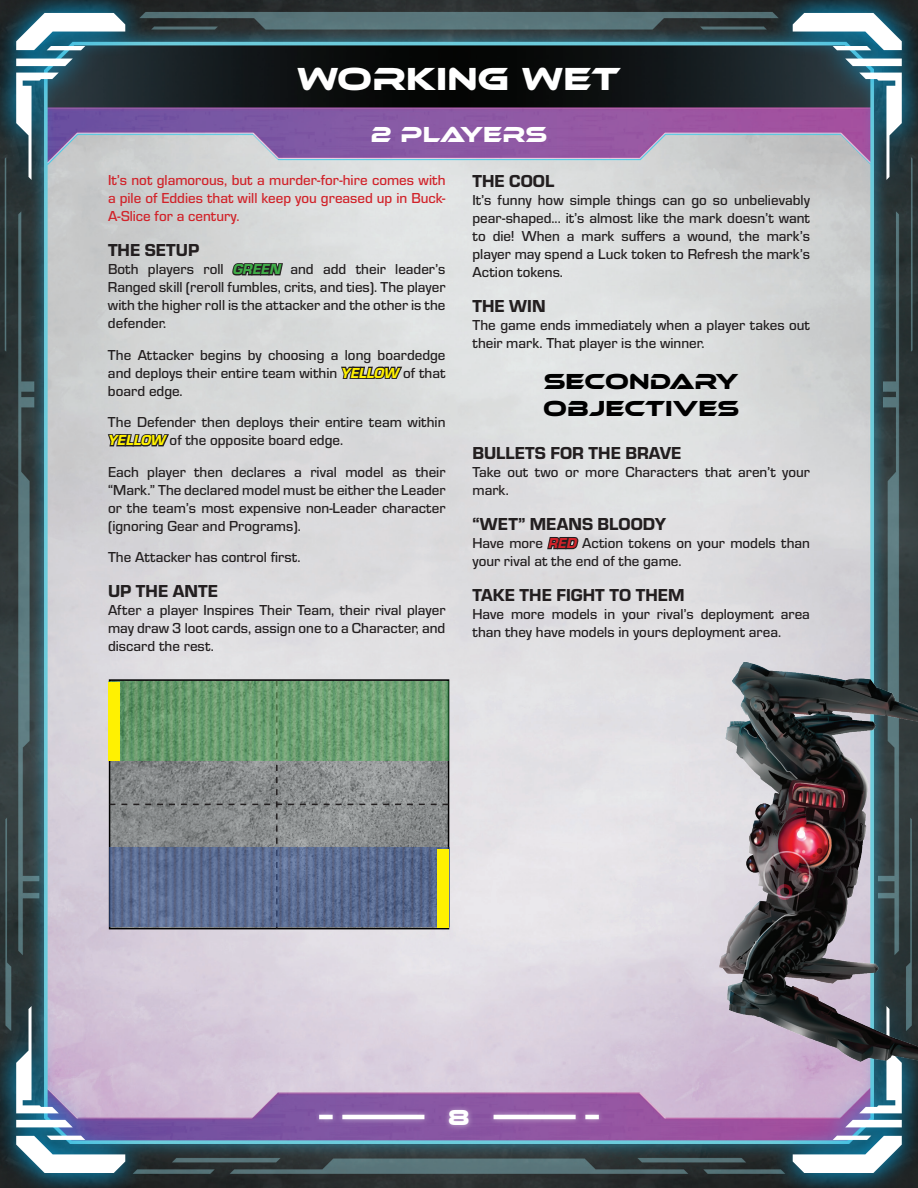
<style>
.page{position:relative;width:918px;height:1188px;background:#fff}
.page>*{position:absolute;margin:0;border:0;box-sizing:border-box;transform-origin:0 0}
.t1{font:33px "Ethnocentric Rg";color:#fff}
.t2{font:22.5px/27px "Ethnocentric Rg";color:#000}
.t3{font:22.5px "Ethnocentric Rg";color:#fff}
.t4{font:18px "Eurostile Hea";color:#231f20}
.t5{font:500 15px/18px "Eurostile";color:#231f20;text-align:justify}
.t6{font:500 15px/18px "Eurostile";color:#d1232a;text-align:justify}
.s1{font-family:"Eurostile Hea Ita";font-weight:400}
</style>
<div class="page">
<img style="left:0;top:0;width:918px;height:1188px">
<svg style="left:0;top:0;width:149px;height:201px;background:#53626b"></svg>
<svg style="left:16px;top:13px;width:109px;height:167px"></svg>
<svg style="left:769px;top:0;width:149px;height:201px;background:#55616a"></svg>
<svg style="left:793px;top:13px;width:109px;height:167px"></svg>
<svg style="left:0;top:985px;width:149px;height:203px;background:#6b7283"></svg>
<svg style="left:16px;top:1006px;width:109px;height:167px"></svg>
<svg style="left:769px;top:1062px;width:149px;height:126px;background:#4b5467"></svg>
<svg style="left:793px;top:1062px;width:109px;height:111px"></svg>
<div style="left:313px;top:1109px;width:292px;height:16px;background:#fff;opacity:.5"></div>
<hr style="left:342px;top:1115px;width:82px;height:4px;background:#fff">
<hr style="left:319px;top:1115px;width:14px;height:4px;background:#fff">
<hr style="left:494px;top:1115px;width:82px;height:4px;background:#fff">
<hr style="left:585px;top:1115px;width:14px;height:4px;background:#fff">
<div style="left:443px;top:1104px;width:31px;height:27px;background:#fff;opacity:.5"></div>
<svg style="left:110px;top:680px;width:339px;height:249px;background:#848888"></svg>
<img style="left:119px;top:682px;width:330px;height:79px">
<img style="left:109px;top:848px;width:340px;height:79px">
<div style="left:438px;top:849px;width:11px;height:79px;background:#fff101"></div>
<div style="left:108px;top:682px;width:11px;height:79px;background:#fff101"></div>
<img style="left:719px;top:662px;width:199px;height:400px">
<h1 class="t1" style="left:297px;top:58px;width:325px">WORKING WET</h1>
<h2 class="t3" style="left:371px;top:120px;width:178px">2 PLAYERS</h2>
<p class="t6" style="left:108px;top:170px;width:339px">It’s not glamorous, but a murder-for-hire comes with a pile of Eddies that will keep you greased up in Buck-A-Slice for a century.</p>
<p class="t4" style="left:108px;top:238px;width:93px">THE SETUP</p>
<p class="t5" style="left:108px;top:260px;width:339px">Both players roll <span class="s1">GREEN</span> and add their leader’s Ranged skill (reroll fumbles, crits, and ties). The player with the higher roll is the attacker and the other is the defender.</p>
<p class="t5" style="left:108px;top:345px;width:339px">The Attacker begins by choosing a long boardedge and deploys their entire team within <span class="s1">YELLOW</span> of that board edge.</p>
<p class="t5" style="left:108px;top:413px;width:339px">The Defender then deploys their entire team within<br><span class="s1">YELLOW</span> of the opposite board edge.</p>
<p class="t5" style="left:108px;top:462px;width:339px">Each player then declares a rival model as their “Mark.” The declared model must be either the Leader or the team’s most expensive non-Leader character (ignoring Gear and Programs).</p>
<p class="t5" style="left:108px;top:548px;width:194px">The Attacker has control first.</p>
<p class="t4" style="left:108px;top:579px;width:111px">UP THE ANTE</p>
<p class="t5" style="left:108px;top:601px;width:339px">After a player Inspires Their Team, their rival player may draw 3 loot cards, assign one to a Character, and discard the rest.</p>
<p class="t4" style="left:472px;top:169px;width:83px">THE COOL</p>
<p class="t5" style="left:472px;top:190px;width:339px">It’s funny how simple things can go so unbelievably pear-shaped... it’s almost like the mark doesn’t want to die! When a mark suffers a wound, the mark’s player may spend a Luck token to Refresh the mark’s Action tokens.</p>
<p class="t4" style="left:472px;top:294px;width:75px">THE WIN</p>
<p class="t5" style="left:472px;top:316px;width:339px">The game ends immediately when a player takes out their mark. That player is the winner.</p>
<h2 class="t2" style="left:543px;top:368px;width:197px">SECONDARY<br>OBJECTIVES</h2>
<p class="t4" style="left:472px;top:440px;width:211px">BULLETS FOR THE BRAVE</p>
<p class="t5" style="left:472px;top:462px;width:339px">Take out two or more Characters that aren’t your mark.</p>
<p class="t4" style="left:472px;top:512px;width:195px">“WET” MEANS BLOODY</p>
<p class="t5" style="left:472px;top:533px;width:339px">Have more <span class="s1">RED</span> Action tokens on your models than your rival at the end of the game.</p>
<p class="t4" style="left:472px;top:583px;width:214px">TAKE THE FIGHT TO THEM</p>
<p class="t5" style="left:472px;top:604px;width:339px">Have more models in your rival’s deployment area than they have models in yours deployment area.</p>
<h2 class="t3" style="left:448px;top:1104px;width:23px">8</h2>
</div>
